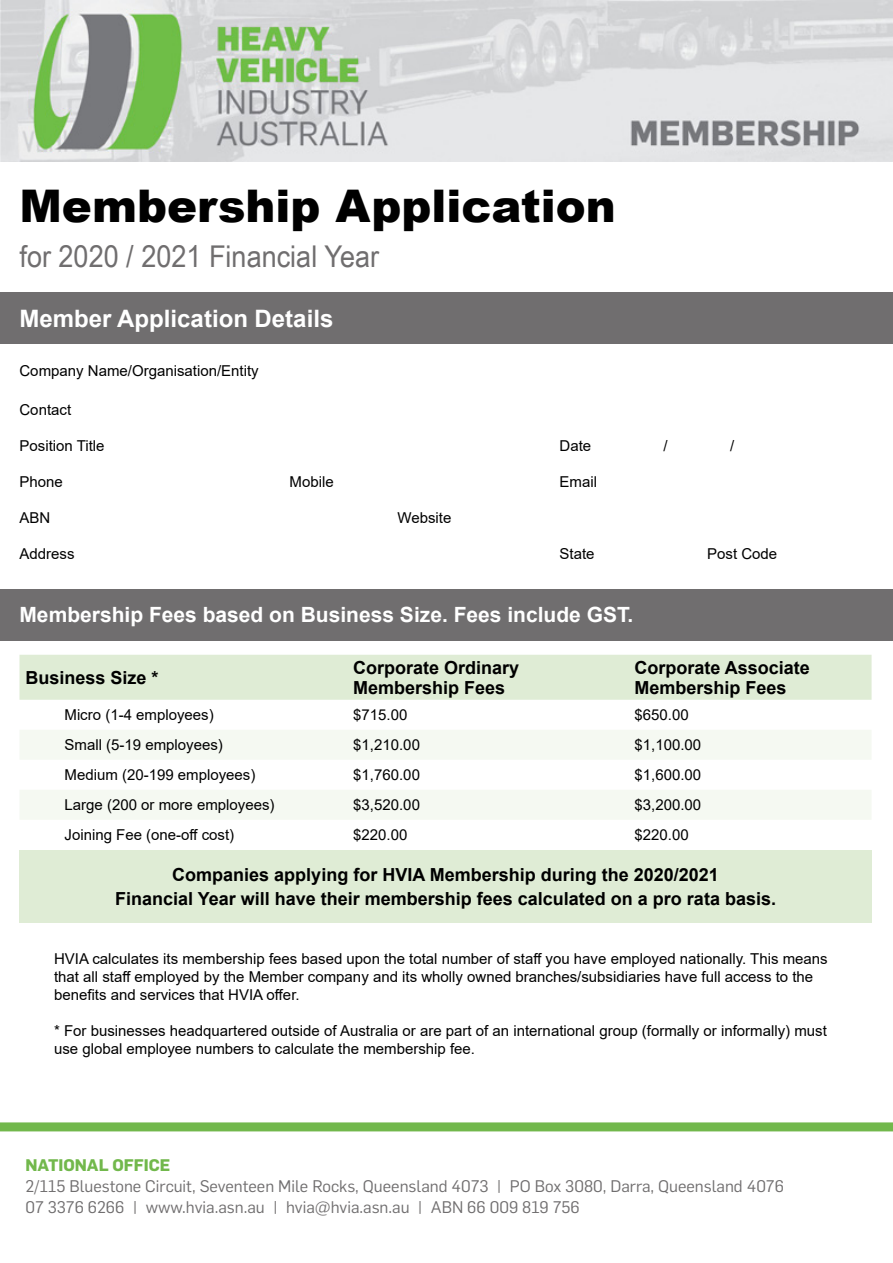
<style>
.page{position:relative;width:893px;height:1263px;background:#fff}
.page>*{position:absolute;margin:0;border:0;box-sizing:border-box;transform-origin:0 0}
.t1{font:900 45px "Arial";color:#000}
.t2{font:30px "Arial Narrow";color:#706e6f;scale:1.1 1}
.t3{font:700 24px "Arial";color:#fff}
.t4{font:700 21px "Arial";color:#fff}
.t5{font:700 18px/19.5px "Arial";color:#000}
.t6{font:16.5px/21px "Flama";color:#706e6f}
.t7{font:700 16.5px "Flama";color:#72b84c}
.t8{font:15px/18px "Arial";color:#000}
</style>
<div class="page">
<img style="left:1px;top:0;width:891px;height:162px">
<div style="left:0;top:1122px;width:893px;height:9px;background:#72b84c"></div>
<div style="left:0;top:589px;width:893px;height:51px;background:#706e6f"></div>
<div style="left:0;top:292px;width:893px;height:52px;background:#706e6f"></div>
<div style="left:20px;top:655px;width:852px;height:45px;background:#dfecd5"></div>
<svg style="left:20px;top:730px;width:851px;height:90px;fill:#f5f9f2"></svg>
<div style="left:20px;top:850px;width:852px;height:72px;background:#dfecd5"></div>
<h1 class="t1" style="left:20px;top:173px;width:598px">Membership Application</h1>
<h2 class="t2" style="left:20px;top:234px;width:328px">for 2020 / 2021 Financial Year</h2>
<h3 class="t3" style="left:20px;top:301px;width:315px">Member Application Details</h3>
<p class="t8" style="left:20px;top:361px;width:241px">Company Name/Organisation/Entity</p>
<p class="t8" style="left:20px;top:400px;width:53px">Contact</p>
<p class="t8" style="left:20px;top:436px;width:87px">Position Title</p>
<p class="t8" style="left:560px;top:436px;width:33px">Date</p>
<p class="t8" style="left:664px;top:436px;width:6px">/</p>
<p class="t8" style="left:730px;top:436px;width:6px">/</p>
<p class="t8" style="left:20px;top:472px;width:45px">Phone</p>
<p class="t8" style="left:290px;top:472px;width:46px">Mobile</p>
<p class="t8" style="left:560px;top:472px;width:39px">Email</p>
<p class="t8" style="left:20px;top:508px;width:32px">ABN</p>
<p class="t8" style="left:398px;top:508px;width:55px">Website</p>
<p class="t8" style="left:20px;top:544px;width:57px">Address</p>
<p class="t8" style="left:560px;top:544px;width:37px">State</p>
<p class="t8" style="left:707px;top:544px;width:72px">Post Code</p>
<h3 class="t4" style="left:20px;top:600px;width:615px">Membership Fees based on Business Size. Fees include GST.</h3>
<p class="t5" style="left:26px;top:668px;width:135px">Business Size *</p>
<p class="t5" style="left:353px;top:658px;width:168px">Corporate Ordinary<br>Membership Fees</p>
<p class="t5" style="left:634px;top:658px;width:177px">Corporate Associate<br>Membership Fees</p>
<p class="t8" style="left:64px;top:706px;width:151px">Micro (1-4 employees)</p>
<p class="t8" style="left:353px;top:706px;width:56px">$715.00</p>
<p class="t8" style="left:634px;top:706px;width:56px">$650.00</p>
<p class="t8" style="left:64px;top:736px;width:160px">Small (5-19 employees)</p>
<p class="t8" style="left:353px;top:736px;width:68px">$1,210.00</p>
<p class="t8" style="left:634px;top:736px;width:68px">$1,100.00</p>
<p class="t8" style="left:64px;top:766px;width:192px">Medium (20-199 employees)</p>
<p class="t8" style="left:353px;top:766px;width:68px">$1,760.00</p>
<p class="t8" style="left:634px;top:766px;width:68px">$1,600.00</p>
<p class="t8" style="left:64px;top:796px;width:212px">Large (200 or more employees)</p>
<p class="t8" style="left:353px;top:796px;width:68px">$3,520.00</p>
<p class="t8" style="left:634px;top:796px;width:68px">$3,200.00</p>
<p class="t8" style="left:64px;top:826px;width:171px">Joining Fee (one-off cost)</p>
<p class="t8" style="left:353px;top:826px;width:56px">$220.00</p>
<p class="t8" style="left:634px;top:826px;width:56px">$220.00</p>
<p class="t5" style="left:115px;top:863px;width:662px;line-height:24px;text-align:center">Companies applying for HVIA Membership during the 2020/2021<br>Financial Year will have their membership fees calculated on a pro rata basis.</p>
<p class="t8" style="left:54px;top:950px;width:775px">HVIA calculates its membership fees based upon the total number of staff you have employed nationally. This means that all staff employed by the Member company and its wholly owned branches/subsidiaries have full access to the benefits and services that HVIA offer.</p>
<p class="t8" style="left:54px;top:1022px;width:774px">* For businesses headquartered outside of Australia or are part of an international group (formally or informally) must use global employee numbers to calculate the membership fee.</p>
<p class="t7" style="left:26px;top:1153px;width:146px">NATIONAL OFFICE</p>
<p class="t6" style="left:26px;top:1174px;width:760px">2/115 Bluestone Circuit, Seventeen Mile Rocks, Queensland 4073 | PO Box 3080, Darra, Queensland 4076<br>07 3376 6266 | www.hvia.asn.au | hvia@hvia.asn.au | ABN 66 009 819 756</p>
</div>
